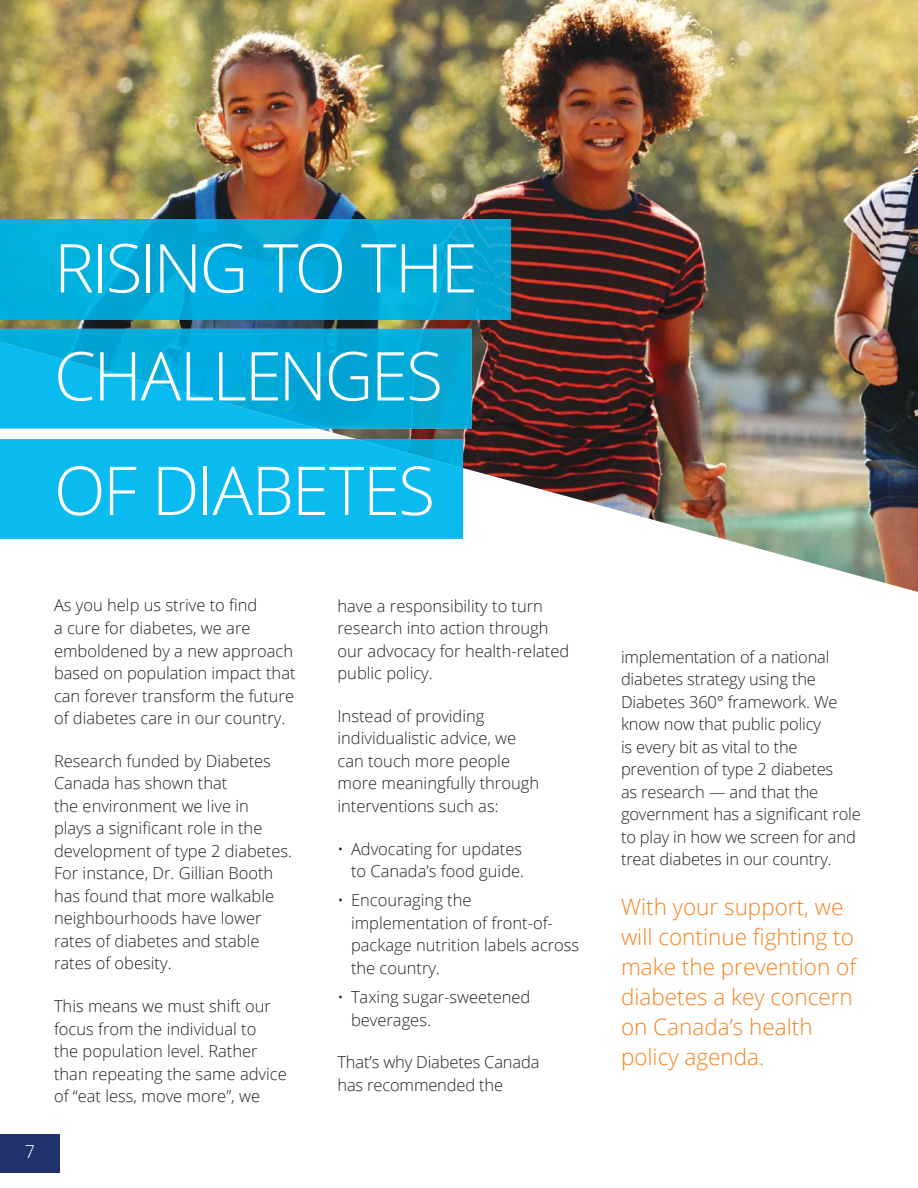
<style>
.page{position:relative;width:918px;height:1188px;background:#fff}
.page>*{position:absolute;margin:0;border:0;box-sizing:border-box;transform-origin:0 0}
.t1{font:300 67.5px/108px "Open Sans";letter-spacing:-.03em;color:#fff}
.t2{font:300 22.5px/30px "Open Sans";color:#f8821e}
.t3{font:300 18px "Open Sans";color:#fff}
.t4{font:300 16.5px/22.5px "Open Sans";color:#241f1f}
</style>
<div class="page">
<img style="left:0;top:0;width:918px;height:592px">
<img style="left:0;top:219px;width:511px;height:100px">
<img style="left:0;top:329px;width:472px;height:100px">
<div style="left:0;top:439px;width:463px;height:100px;background:#0abbef"></div>
<img style="left:357px;top:439px;width:106px;height:29px">
<div style="left:0;top:1134px;width:60px;height:39px;background:#20316b"></div>
<h1 class="t1" style="left:54px;top:212px;width:425px">RISING TO THE<br>CHALLENGES</h1>
<h1 class="t1" style="left:54px;top:435px;width:383px">OF DIABETES</h1>
<p class="t3" style="left:25px;top:1139px;width:12px">7</p>
<p class="t4" style="left:54px;top:594px;width:243px">As you help us strive to find<br>a cure for diabetes, we are emboldened by a new approach based on population impact that can forever transform the future of diabetes care in our country.</p>
<p class="t4" style="left:54px;top:749px;width:240px">Research funded by Diabetes<br>Canada has shown that<br>the environment we live in<br>plays a significant role in the development of type 2 diabetes.<br>For instance, Dr. Gillian Booth has found that more walkable neighbourhoods have lower rates of diabetes and stable rates of obesity.</p>
<p class="t4" style="left:54px;top:994px;width:234px">This means we must shift our focus from the individual to<br>the population level. Rather than repeating the same advice of “eat less, move more”, we</p>
<p class="t4" style="left:338px;top:594px;width:233px">have a responsibility to turn research into action through our advocacy for health-related public policy.</p>
<p class="t4" style="left:338px;top:704px;width:203px">Instead of providing individualistic advice, we can touch more people more meaningfully through interventions such as:</p>
<p class="t4" style="left:338px;top:837px;width:188px;text-align:right">• Advocating for updates to Canada’s food guide.</p>
<p class="t4" style="left:351px;top:889px;width:230px;text-indent:-13px">• Encouraging the implementation of front-of&shy;package nutrition labels across the country.</p>
<p class="t4" style="left:351px;top:986px;width:181px;text-indent:-13px">• Taxing sugar-sweetened beverages.</p>
<p class="t4" style="left:338px;top:1051px;width:204px">That’s why Diabetes Canada has recommended the</p>
<p class="t4" style="left:621px;top:645px;width:241px">implementation of a national diabetes strategy using the<br>Diabetes 360° framework. We know now that public policy<br>is every bit as vital to the prevention of type 2 diabetes<br>as research — and that the government has a significant role to play in how we screen for and treat diabetes in our country.</p>
<h2 class="t2" style="left:621px;top:891px;width:237px">With your support, we will continue fighting to make the prevention of diabetes a key concern on Canada’s health policy agenda.</h2>
</div>
